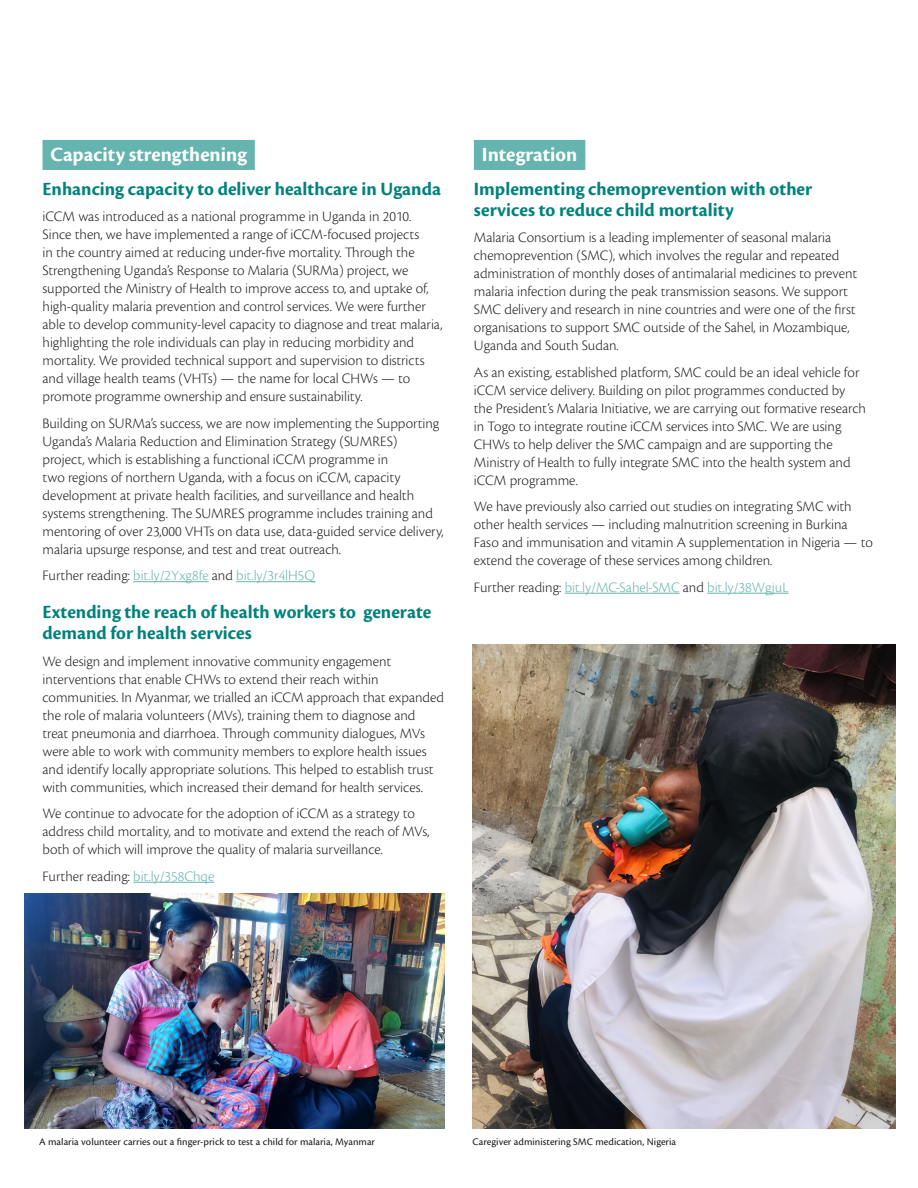
<style>
.page{position:relative;width:918px;height:1188px;background:#fff}
.page>*{position:absolute;margin:0;border:0;box-sizing:border-box;transform-origin:0 0}
.Heading_02{font:21px "Cronos Pro Bold Subh";color:#fff}
.Case_Study_Heading{font:19.5px/21px "Cronos Pro Bold Subh";color:#00827c}
.Body{font:300 15px/18px "Cronos Pro";color:#231f20}
.Body-2{font:300 15px "Cronos Pro";color:#66b4af}
.t1{font:10.5px "Cronos Pro Capt";color:#231f20}
.s1{color:#231f20}
.s2{color:#66b4af}
</style>
<div class="page">
<div style="left:43px;top:140px;width:212px;height:30px;background:#66b4af"></div>
<hr style="left:133px;top:581px;width:76px;height:1px;background:#66b4af">
<hr style="left:236px;top:581px;width:79px;height:1px;background:#66b4af">
<hr style="left:133px;top:882px;width:81px;height:1px;background:#66b4af">
<div style="left:474px;top:140px;width:111px;height:30px;background:#66b4af"></div>
<hr style="left:565px;top:593px;width:115px;height:1px;background:#66b4af">
<hr style="left:707px;top:593px;width:82px;height:1px;background:#66b4af">
<img style="left:24px;top:894px;width:420px;height:234px">
<img style="left:473px;top:645px;width:423px;height:483px">
<p class="Heading_02" style="left:51px;top:142px;width:198px">Capacity strengthening</p>
<p class="Case_Study_Heading" style="left:43px;top:178px;width:400px">Enhancing capacity to deliver healthcare in Uganda</p>
<p class="Body" style="left:43px;top:207px;width:402px">iCCM was introduced as a national programme in Uganda in 2010.<br>Since then, we have implemented a range of iCCM-focused projects<br>in the country aimed at reducing under-five mortality. Through the Strengthening Uganda’s Response to Malaria (SURMa) project, we supported the Ministry of Health to improve access to, and uptake of, high-quality malaria prevention and control services. We were further able to develop community-level capacity to diagnose and treat malaria, highlighting the role individuals can play in reducing morbidity and mortality. We provided technical support and supervision to districts and village health teams (VHTs) — the name for local CHWs — to promote programme ownership and ensure sustainability.</p>
<p class="Body" style="left:43px;top:414px;width:403px">Building on SURMa’s success, we are now implementing the Supporting Uganda’s Malaria Reduction and Elimination Strategy (SUMRES)<br>project, which is establishing a functional iCCM programme in<br>two regions of northern Uganda, with a focus on iCCM, capacity development at private health facilities, and surveillance and health systems strengthening. The SUMRES programme includes training and mentoring of over 23,000 VHTs on data use, data-guided service delivery, malaria upsurge response, and test and treat outreach.</p>
<p class="Body-2" style="left:43px;top:567px;width:274px"><span class="s1">Further reading:</span> bit.ly/2Yxg8fe <span class="s1">and</span> bit.ly/3r4lH5Q</p>
<p class="Case_Study_Heading" style="left:43px;top:602px;width:391px">Extending the reach of health workers to generate demand for health services</p>
<p class="Body" style="left:43px;top:652px;width:403px">We design and implement innovative community engagement interventions that enable CHWs to extend their reach within communities. In Myanmar, we trialled an iCCM approach that expanded the role of malaria volunteers (MVs), training them to diagnose and treat pneumonia and diarrhoea. Through community dialogues, MVs were able to work with community members to explore health issues and identify locally appropriate solutions. This helped to establish trust with communities, which increased their demand for health services.</p>
<p class="Body" style="left:43px;top:805px;width:389px">We continue to advocate for the adoption of iCCM as a strategy to address child mortality, and to motivate and extend the reach of MVs, both of which will improve the quality of malaria surveillance.</p>
<p class="Body" style="left:43px;top:867px;width:173px">Further reading: <span class="s2">bit.ly/358Chqe</span></p>
<p class="Heading_02" style="left:482px;top:142px;width:97px">Integration</p>
<p class="Case_Study_Heading" style="left:474px;top:178px;width:340px">Implementing chemoprevention with other services to reduce child mortality</p>
<p class="Body" style="left:474px;top:228px;width:385px">Malaria Consortium is a leading implementer of seasonal malaria chemoprevention (SMC), which involves the regular and repeated administration of monthly doses of antimalarial medicines to prevent malaria infection during the peak transmission seasons. We support SMC delivery and research in nine countries and were one of the first organisations to support SMC outside of the Sahel, in Mozambique, Uganda and South Sudan.</p>
<p class="Body" style="left:474px;top:363px;width:394px">As an existing, established platform, SMC could be an ideal vehicle for iCCM service delivery. Building on pilot programmes conducted by the President’s Malaria Initiative, we are carrying out formative research in Togo to integrate routine iCCM services into SMC. We are using CHWs to help deliver the SMC campaign and are supporting the Ministry of Health to fully integrate SMC into the health system and iCCM programme.</p>
<p class="Body" style="left:474px;top:497px;width:400px">We have previously also carried out studies on integrating SMC with other health services — including malnutrition screening in Burkina Faso and immunisation and vitamin A supplementation in Nigeria — to extend the coverage of these services among children.</p>
<p class="Body-2" style="left:474px;top:578px;width:316px"><span class="s1">Further reading:</span> bit.ly/MC-Sahel-SMC <span class="s1">and</span> bit.ly/38WgjuL</p>
<p class="t1" style="left:39px;top:1136px;width:338px">A malaria volunteer carries out a finger-prick to test a child for malaria, Myanmar</p>
<p class="t1" style="left:473px;top:1136px;width:205px">Caregiver administering SMC medication, Nigeria</p>
</div>
